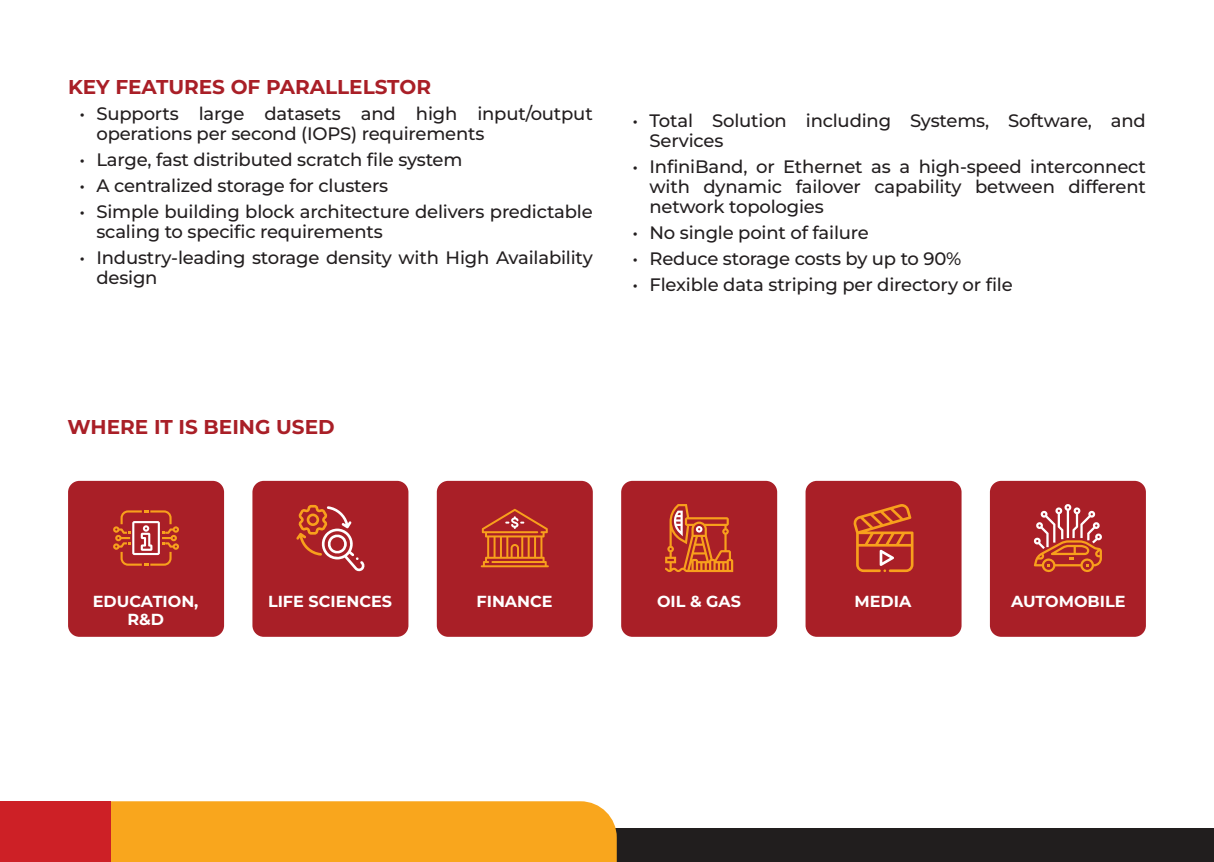
<style>
.page{position:relative;width:1214px;height:862px;background:#fff}
.page>*{position:absolute;margin:0;border:0;box-sizing:border-box;transform-origin:0 0}
.t1{font:700 20px "Montserrat";color:#a91f27}
.t2{font:500 18px/20px "Montserrat";letter-spacing:-.01em;color:#231f20}
.t3{font:700 16px/18px "Montserrat";color:#fff;text-align:center}
</style>
<div class="page">
<div style="left:28px;top:828px;width:1185px;height:34px;background:#211e1e"></div>
<div style="left:111px;top:801px;width:505px;height:61px;background:#f9a61d"></div>
<div style="left:0;top:801px;width:111px;height:61px;background:#cd2026"></div>
<div style="left:68px;top:481px;width:156px;height:156px;background:#a91f27;border-radius:11px"></div>
<div style="left:252px;top:481px;width:156px;height:156px;background:#a91f27;border-radius:11px"></div>
<div style="left:437px;top:481px;width:155px;height:156px;background:#a91f27;border-radius:11px"></div>
<div style="left:621px;top:481px;width:156px;height:156px;background:#a91f27;border-radius:11px"></div>
<div style="left:805px;top:481px;width:156px;height:156px;background:#a91f27;border-radius:11px"></div>
<div style="left:989px;top:481px;width:156px;height:156px;background:#a91f27;border-radius:11px"></div>
<svg style="left:296px;top:505px;width:69px;height:67px"></svg>
<svg style="left:113px;top:510px;width:66px;height:56px"></svg>
<svg style="left:853px;top:504px;width:60px;height:68px"></svg>
<svg style="left:480px;top:509px;width:69px;height:58px"></svg>
<svg style="left:665px;top:504px;width:68px;height:68px"></svg>
<svg style="left:1033px;top:504px;width:69px;height:68px"></svg>
<p class="t1" style="left:68px;top:74px;width:364px">KEY FEATURES OF PARALLELSTOR</p>
<p class="t2" style="left:96px;top:103px;width:498px;text-indent:-17px">• Supports large datasets and high input/output operations per second (IOPS) requirements</p>
<p class="t2" style="left:79px;top:149px;width:384px">• Large, fast distributed scratch file system</p>
<p class="t2" style="left:79px;top:175px;width:310px">• A centralized storage for clusters</p>
<p class="t2" style="left:96px;top:201px;width:498px;text-indent:-17px">• Simple building block architecture delivers predictable scaling to specific requirements</p>
<p class="t2" style="left:96px;top:247px;width:498px;text-indent:-17px">• Industry-leading storage density with High Availability design</p>
<p class="t2" style="left:649px;top:110px;width:498px;text-indent:-17px">• Total Solution including Systems, Software, and<br>Services</p>
<p class="t2" style="left:649px;top:156px;width:498px;text-align:justify;text-indent:-17px">• InfiniBand, or Ethernet as a high-speed interconnect with dynamic failover capability between different network topologies</p>
<p class="t2" style="left:632px;top:222px;width:238px">• No single point of failure</p>
<p class="t2" style="left:632px;top:248px;width:330px">• Reduce storage costs by up to 90%</p>
<p class="t2" style="left:632px;top:274px;width:381px">• Flexible data striping per directory or file</p>
<p class="t1" style="left:68px;top:413px;width:268px">WHERE IT IS BEING USED</p>
<p class="t3" style="left:93px;top:592px;width:107px">EDUCATION,<br>R&amp;D</p>
<p class="t3" style="left:268px;top:592px;width:125px">LIFE SCIENCES</p>
<p class="t3" style="left:476px;top:592px;width:78px">FINANCE</p>
<p class="t3" style="left:657px;top:592px;width:85px">OIL &amp; GAS</p>
<p class="t3" style="left:854px;top:592px;width:58px">MEDIA</p>
<p class="t3" style="left:1010px;top:592px;width:116px">AUTOMOBILE</p>
</div>
